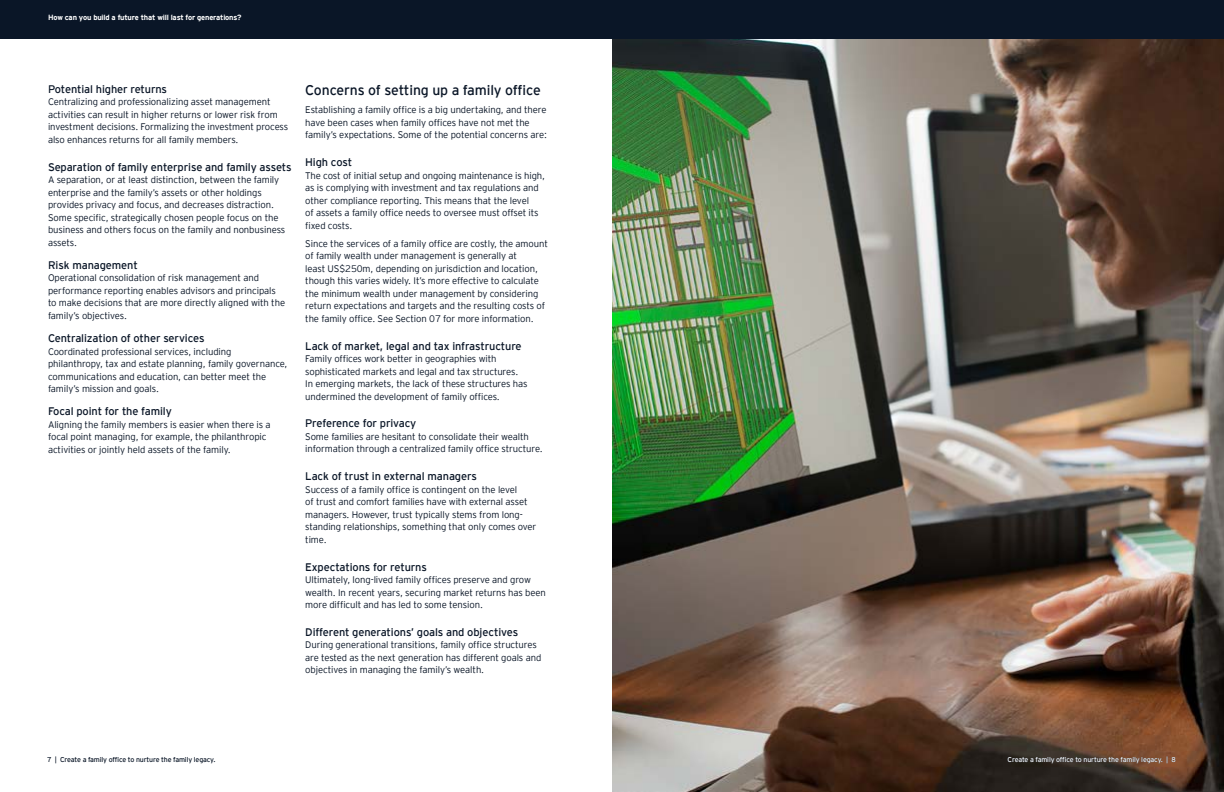
<style>
.page{position:relative;width:1224px;height:792px;background:#fff}
.page>*{position:absolute;margin:0;border:0;box-sizing:border-box;transform-origin:0 0}
.t1{font:14px "EY Interstate";letter-spacing:-.01em;color:#0a1627}
.t2{font:11px "EY Interstate";letter-spacing:-.01em;color:#0a1627}
.t3{font:300 9.5px/12.5px "EY Interstate";letter-spacing:-.01em;color:#0a1627}
.t4{font:700 7.5px "EY Interstate";letter-spacing:-.02em;color:#fff}
.t5{font:7px "EY Interstate";letter-spacing:-.02em;color:#0a1627}
.t6{font:7px "EY Interstate";letter-spacing:-.02em;color:#fff}
</style>
<div class="page">
<img style="left:612px;top:39px;width:612px;height:753px">
<div style="left:0;top:0;width:1224px;height:39px;background:#0a1627"></div>
<p class="t4" style="left:48px;top:12px;width:195px">How can you build a future that will last for generations?</p>
<p class="t2" style="left:48px;top:81px;width:121px">Potential higher returns</p>
<p class="t3" style="left:48px;top:95px;width:242px">Centralizing and professionalizing asset management activities can result in higher returns or lower risk from investment decisions. Formalizing the investment process also enhances returns for all family members.</p>
<p class="t2" style="left:48px;top:159px;width:245px">Separation of family enterprise and family assets</p>
<p class="t3" style="left:48px;top:173px;width:239px">A separation, or at least distinction, between the family enterprise and the family’s assets or other holdings provides privacy and focus, and decreases distraction.<br>Some specific, strategically chosen people focus on the business and others focus on the family and nonbusiness assets.</p>
<p class="t2" style="left:48px;top:257px;width:91px">Risk management</p>
<p class="t3" style="left:48px;top:271px;width:239px">Operational consolidation of risk management and performance reporting enables advisors and principals to make decisions that are more directly aligned with the family’s objectives.</p>
<p class="t2" style="left:48px;top:330px;width:158px">Centralization of other services</p>
<p class="t3" style="left:48px;top:345px;width:241px">Coordinated professional services, including philanthropy, tax and estate planning, family governance, communications and education, can better meet the family’s mission and goals.</p>
<p class="t2" style="left:48px;top:404px;width:125px">Focal point for the family</p>
<p class="t3" style="left:48px;top:418px;width:224px">Aligning the family members is easier when there is a focal point managing, for example, the philanthropic activities or jointly held assets of the family.</p>
<h1 class="t1" style="left:305px;top:80px;width:237px">Concerns of setting up a family office</h1>
<p class="t3" style="left:305px;top:103px;width:243px">Establishing a family office is a big undertaking, and there have been cases when family offices have not met the family’s expectations. Some of the potential concerns are:</p>
<p class="t2" style="left:305px;top:154px;width:48px">High cost</p>
<p class="t3" style="left:305px;top:168px;width:241px">The cost of initial setup and ongoing maintenance is high, as is complying with investment and tax regulations and other compliance reporting. This means that the level<br>of assets a family office needs to oversee must offset its fixed costs.</p>
<p class="t3" style="left:305px;top:237px;width:244px">Since the services of a family office are costly, the amount of family wealth under management is generally at<br>least US$250m, depending on jurisdiction and location, though this varies widely. It’s more effective to calculate the minimum wealth under management by considering return expectations and targets and the resulting costs of the family office. See Section 07 for more information.</p>
<p class="t2" style="left:305px;top:338px;width:218px">Lack of market, legal and tax infrastructure</p>
<p class="t3" style="left:305px;top:352px;width:224px">Family offices work better in geographies with sophisticated markets and legal and tax structures.<br>In emerging markets, the lack of these structures has undermined the development of family offices.</p>
<p class="t2" style="left:305px;top:416px;width:113px">Preference for privacy</p>
<p class="t3" style="left:305px;top:430px;width:239px">Some families are hesitant to consolidate their wealth information through a centralized family office structure.</p>
<p class="t2" style="left:305px;top:469px;width:173px">Lack of trust in external managers</p>
<p class="t3" style="left:305px;top:483px;width:233px">Success of a family office is contingent on the level<br>of trust and comfort families have with external asset managers. However, trust typically stems from long&shy;standing relationships, something that only comes over time.</p>
<p class="t2" style="left:305px;top:559px;width:123px">Expectations for returns</p>
<p class="t3" style="left:305px;top:573px;width:242px">Ultimately, long-lived family offices preserve and grow wealth. In recent years, securing market returns has been more difficult and has led to some tension.</p>
<p class="t2" style="left:305px;top:624px;width:214px">Different generations’ goals and objectives</p>
<p class="t3" style="left:305px;top:638px;width:238px">During generational transitions, family office structures are tested as the next generation has different goals and objectives in managing the family’s wealth.</p>
<p class="t5" style="left:47px;top:754px;width:170px">7 | Create a family office to nurture the family legacy.</p>
<p class="t6" style="left:1008px;top:754px;width:170px">Create a family office to nurture the family legacy. | 8</p>
</div>
